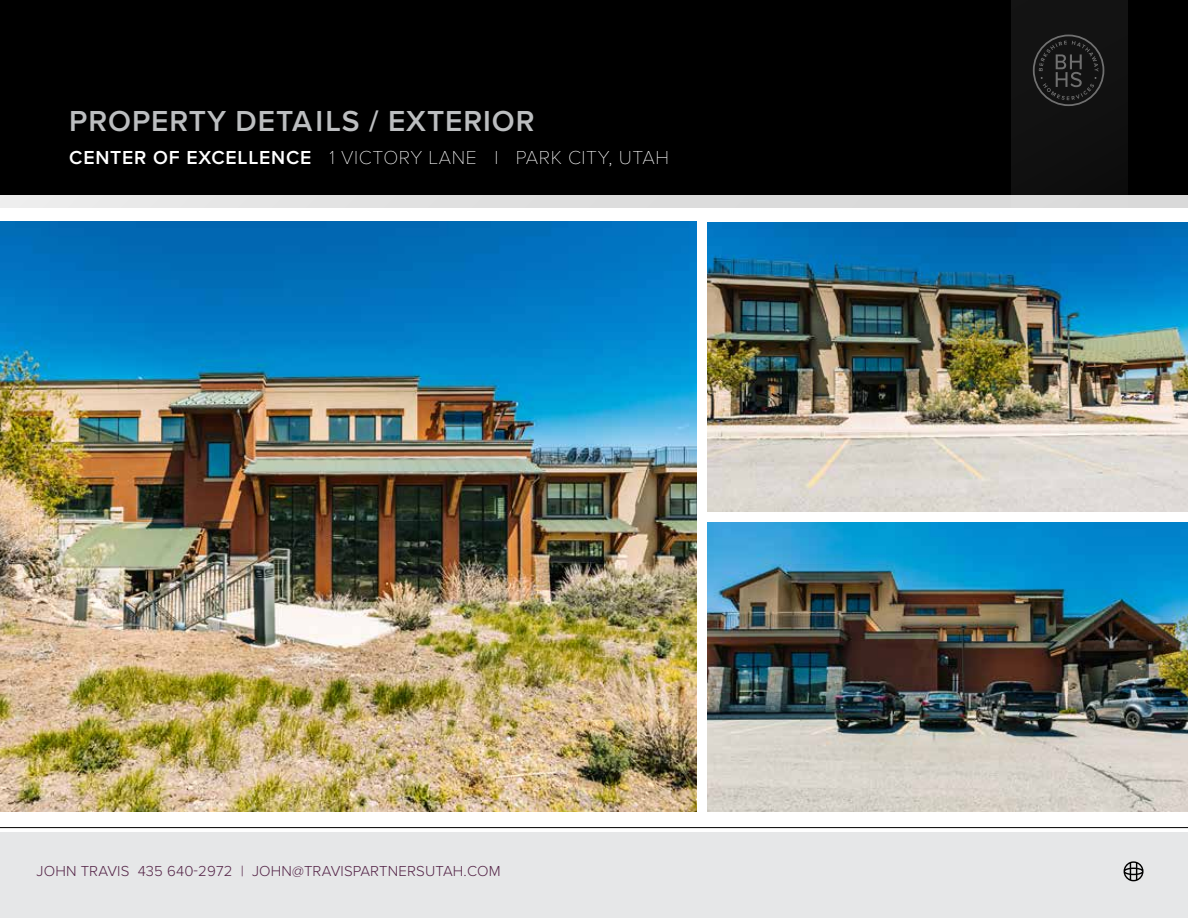
<style>
.page{position:relative;width:1188px;height:918px;background:#fff}
.page>*{position:absolute;margin:0;border:0;box-sizing:border-box;transform-origin:0 0}
.t1{font:600 30px "Proxima Nova";letter-spacing:.03em;color:#bcbec0}
.t2{font:100 19.5px "Proxima Nova T";letter-spacing:.03em;color:#fff}
.t3{font:300 15px "Proxima Nova";letter-spacing:.01em;color:#552548}
.s1{font-family:"Proxima Nova";font-weight:600}
</style>
<div class="page">
<div style="left:0;top:832px;width:1188px;height:86px;background:#e6e7e8"></div>
<hr style="left:0;top:827px;width:1188px;height:1px;background:#000">
<div style="left:0;top:179px;width:1188px;height:29px;background:linear-gradient(to right,#eaeaea,#d5d5d5)"></div>
<div style="left:0;top:0;width:1188px;height:194px;background:#000"></div>
<svg style="left:1012px;top:0;width:116px;height:208px;fill:#111"></svg>
<svg style="left:1033px;top:35px;width:71px;height:71px;background:#222"></svg>
<img style="left:707px;top:222px;width:481px;height:290px">
<img style="left:707px;top:522px;width:481px;height:290px">
<img style="left:0;top:221px;width:697px;height:591px">
<svg style="left:1124px;top:861px;width:20px;height:20px"></svg>
<h1 class="t1" style="left:69px;top:99px;width:467px">PROPERTY DETAILS / EXTERIOR</h1>
<h2 class="t2" style="left:69px;top:143px;width:601px"><span class="s1">CENTER OF EXCELLENCE</span> 1 VICTORY LANE I PARK CITY, UTAH</h2>
<p class="t3" style="left:37px;top:860px;width:466px">JOHN TRAVIS 435 640-2972 | JOHN@TRAVISPARTNERSUTAH.COM</p>
</div>
